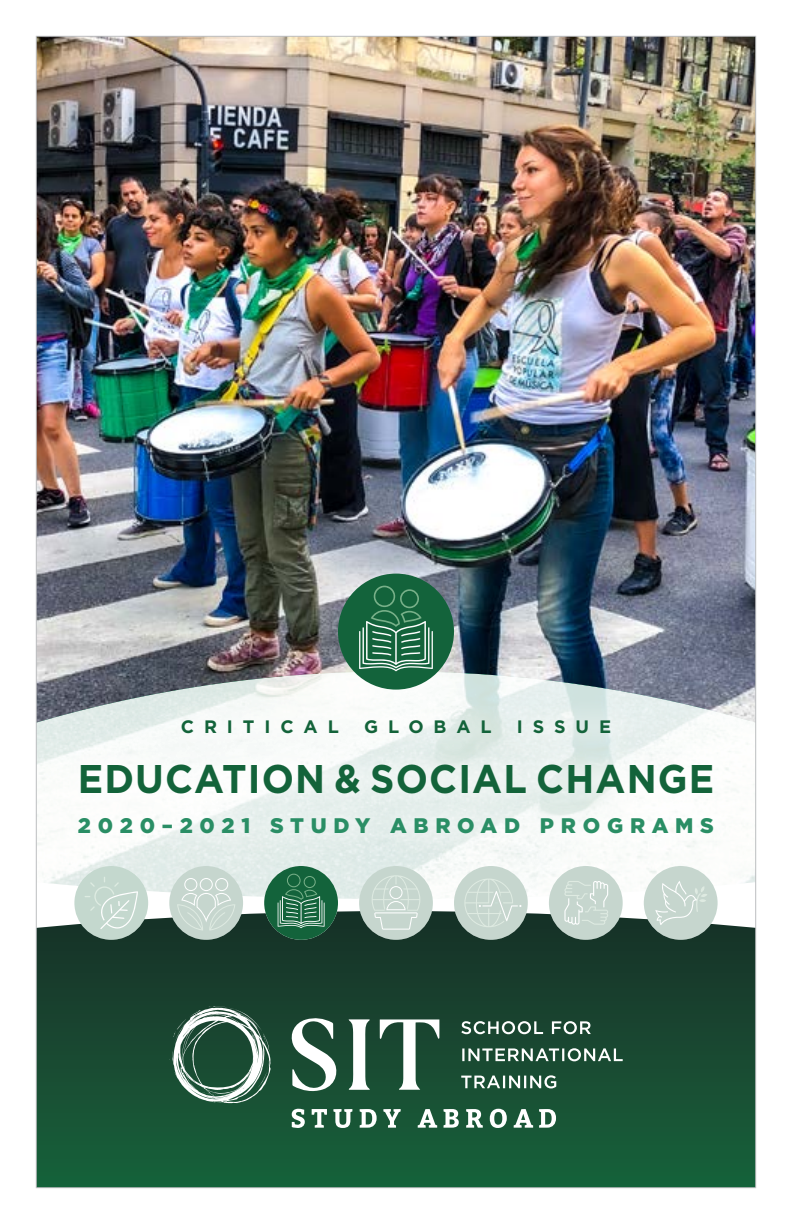
<style>
.page{position:relative;width:792px;height:1224px;background:#fff}
.page>*{position:absolute;margin:0;border:0;box-sizing:border-box;transform-origin:0 0}
.t1{font:700 40px "Gotham";letter-spacing:.03em;color:#13633a;scale:.95 1}
.t2{font:900 21px "Gotham";letter-spacing:.32em;color:#2a8e65}
.t3{font:700 18px "Gotham";letter-spacing:.55em;color:#13633a}
</style>
<div class="page">
<img style="left:36px;top:36px;width:720px;height:1152px">
<svg style="left:359px;top:866px;width:74px;height:74px;background:#c9d8d0"></svg>
<svg style="left:454px;top:866px;width:74px;height:74px;background:#c8d7d0"></svg>
<svg style="left:549px;top:866px;width:74px;height:74px;background:#c8d8d0"></svg>
<svg style="left:644px;top:866px;width:74px;height:74px;background:#c8d7d0"></svg>
<svg style="left:169px;top:866px;width:74px;height:74px;background:#cad8d1"></svg>
<svg style="left:289px;top:1017px;width:150px;height:76px"></svg>
<svg style="left:169px;top:1005px;width:102px;height:98px"></svg>
<svg style="left:461px;top:1021px;width:162px;height:67px;background:#3e6753"></svg>
<svg style="left:292px;top:1109px;width:13px;height:19px"></svg>
<svg style="left:312px;top:1109px;width:15px;height:19px"></svg>
<svg style="left:333px;top:1109px;width:19px;height:19px"></svg>
<svg style="left:360px;top:1109px;width:17px;height:19px"></svg>
<svg style="left:383px;top:1109px;width:18px;height:19px"></svg>
<svg style="left:418px;top:1109px;width:19px;height:19px"></svg>
<svg style="left:444px;top:1109px;width:15px;height:19px"></svg>
<svg style="left:466px;top:1109px;width:17px;height:19px"></svg>
<svg style="left:490px;top:1109px;width:17px;height:19px"></svg>
<svg style="left:514px;top:1109px;width:19px;height:19px"></svg>
<svg style="left:539px;top:1109px;width:17px;height:19px"></svg>
<p class="t3" style="left:181px;top:715px;width:160px">CRITICAL</p>
<p class="t3" style="left:364px;top:715px;width:129px">GLOBAL</p>
<p class="t3" style="left:517px;top:715px;width:96px">ISSUE</p>
<h1 class="t1" style="left:78px;top:753px;width:671px">EDUCATION &amp; SOCIAL CHANGE</h1>
<p class="t2" style="left:78px;top:811px;width:638px">2020–2021 STUDY ABROAD PROGRAMS</p>
</div>
